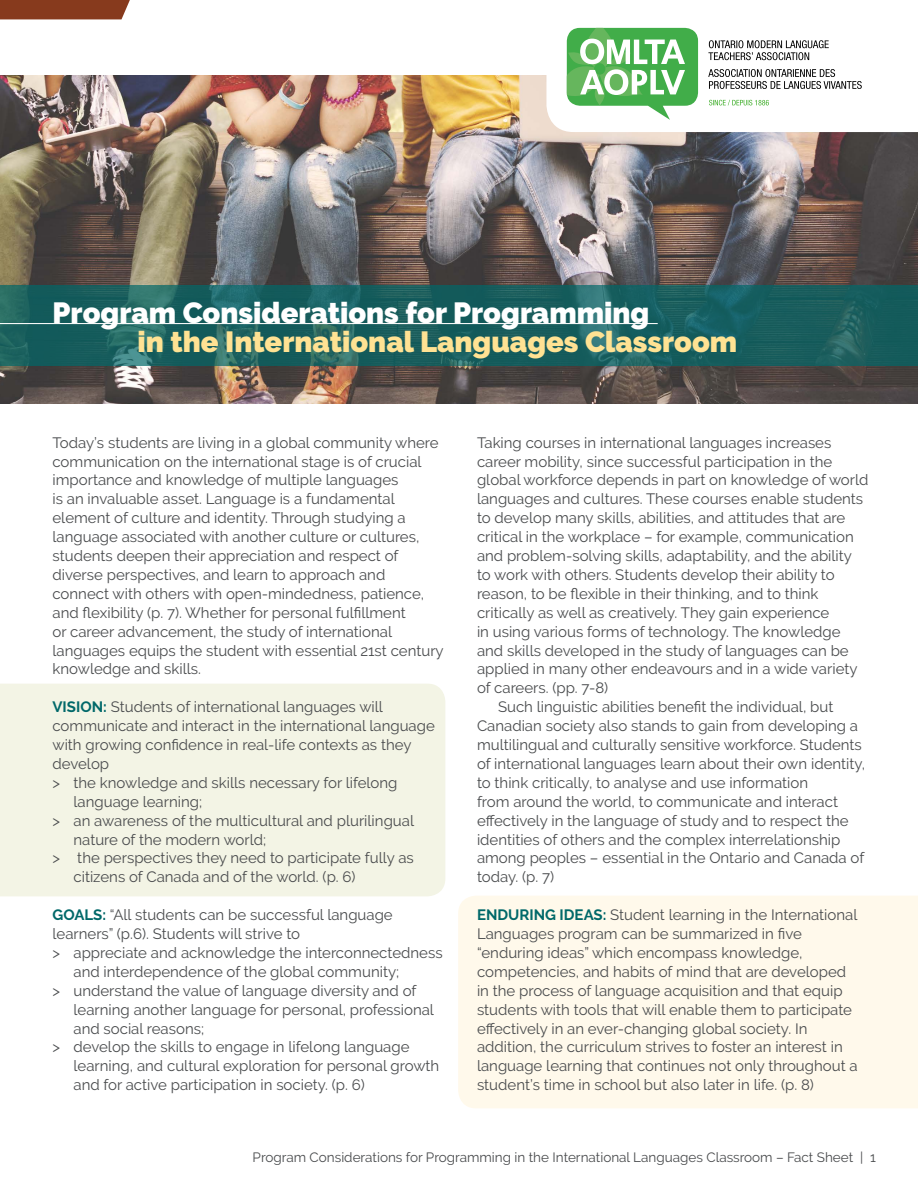
<style>
.page{position:relative;width:918px;height:1188px;background:#fff}
.page>*{position:absolute;margin:0;border:0;box-sizing:border-box;transform-origin:0 0}
.t1{font:900 29.1px "Raleway";color:#ffe293}
.t2{font:900 29.1px "Raleway";color:#fff}
.t3{font:15px/18.9px "Raleway";color:#494b4d}
.t4{font:13.5px "Raleway";color:#494b4d}
.s1{font-weight:700;color:#006869}
</style>
<div class="page">
<div style="left:458px;top:896px;width:460px;height:212px;background:#fff9eb"></div>
<div style="left:0;top:684px;width:445px;height:212px;background:#f3f4e5"></div>
<img style="left:0;top:76px;width:918px;height:328px">
<svg style="left:0;top:285px;width:918px;height:81px;fill:#175d5c"></svg>
<svg style="left:546px;top:27px;width:372px;height:105px"></svg>
<svg style="left:708px;top:40px;width:121px;height:20px"></svg>
<svg style="left:708px;top:69px;width:154px;height:20px"></svg>
<svg style="left:709px;top:100px;width:60px;height:5px"></svg>
<svg style="left:567px;top:28px;width:131px;height:92px"></svg>
<hr style="left:0;top:323px;width:658px;height:1px;background:#fff">
<div style="left:0;top:0;width:130px;height:19px;background:#873a1d"></div>
<h1 class="t2" style="left:52px;top:296px;width:598px">Program Considerations for Programming</h1>
<h1 class="t1" style="left:138px;top:324px;width:601px">in the International Languages Classroom</h1>
<p class="t3" style="left:52px;top:433px;width:393px">Today’s students are living in a global community where communication on the international stage is of crucial importance and knowledge of multiple languages<br>is an invaluable asset. Language is a fundamental element of culture and identity. Through studying a language associated with another culture or cultures, students deepen their appreciation and respect of diverse perspectives, and learn to approach and connect with others with open-mindedness, patience, and flexibility (p. 7). Whether for personal fulfillment<br>or career advancement, the study of international languages equips the student with essential 21st century knowledge and skills.</p>
<p class="t3" style="left:52px;top:697px;width:332px"><span class="s1">VISION:</span> Students of international languages will</p>
<p class="t3" style="left:52px;top:716px;width:384px">communicate and interact in the international language</p>
<p class="t3" style="left:52px;top:735px;width:361px">with growing confidence in real-life contexts as they</p>
<p class="t3" style="left:52px;top:754px;width:58px">develop</p>
<p class="t3" style="left:52px;top:773px;width:346px">&gt; the knowledge and skills necessary for lifelong</p>
<p class="t3" style="left:74px;top:792px;width:130px">language learning;</p>
<p class="t3" style="left:52px;top:811px;width:363px">&gt; an awareness of the multicultural and plurilingual</p>
<p class="t3" style="left:74px;top:830px;width:194px">nature of the modern world;</p>
<p class="t3" style="left:52px;top:849px;width:363px">&gt; the perspectives they need to participate fully as</p>
<p class="t3" style="left:74px;top:868px;width:284px">citizens of Canada and of the world. (p. 6)</p>
<p class="t3" style="left:52px;top:905px;width:342px"><span class="s1">GOALS:</span> “All students can be successful language</p>
<p class="t3" style="left:52px;top:924px;width:249px">learners” (p.6). Students will strive to</p>
<p class="t3" style="left:52px;top:943px;width:392px">&gt; appreciate and acknowledge the interconnectedness</p>
<p class="t3" style="left:74px;top:962px;width:327px">and interdependence of the global community;</p>
<p class="t3" style="left:52px;top:981px;width:365px">&gt; understand the value of language diversity and of</p>
<p class="t3" style="left:74px;top:1000px;width:362px">learning another language for personal, professional</p>
<p class="t3" style="left:74px;top:1019px;width:132px">and social reasons;</p>
<p class="t3" style="left:52px;top:1038px;width:359px">&gt; develop the skills to engage in lifelong language</p>
<p class="t3" style="left:74px;top:1057px;width:367px">learning, and cultural exploration for personal growth</p>
<p class="t3" style="left:74px;top:1075px;width:293px">and for active participation in society. (p. 6)</p>
<p class="t3" style="left:477px;top:433px;width:356px">Taking courses in international languages increases</p>
<p class="t3" style="left:477px;top:452px;width:357px">career mobility, since successful participation in the</p>
<p class="t3" style="left:477px;top:471px;width:393px">global workforce depends in part on knowledge of world</p>
<p class="t3" style="left:477px;top:490px;width:388px">languages and cultures. These courses enable students</p>
<p class="t3" style="left:477px;top:508px;width:370px">to develop many skills, abilities, and attitudes that are</p>
<p class="t3" style="left:477px;top:527px;width:378px">critical in the workplace – for example, communication</p>
<p class="t3" style="left:477px;top:546px;width:377px">and problem-solving skills, adaptability, and the ability</p>
<p class="t3" style="left:477px;top:565px;width:359px">to work with others. Students develop their ability to</p>
<p class="t3" style="left:477px;top:584px;width:343px">reason, to be flexible in their thinking, and to think</p>
<p class="t3" style="left:477px;top:603px;width:354px">critically as well as creatively. They gain experience</p>
<p class="t3" style="left:477px;top:622px;width:365px">in using various forms of technology. The knowledge</p>
<p class="t3" style="left:477px;top:641px;width:373px">and skills developed in the study of languages can be</p>
<p class="t3" style="left:477px;top:660px;width:382px">applied in many other endeavours and in a wide variety</p>
<p class="t3" style="left:477px;top:679px;width:133px">of careers. (pp. 7-8)</p>
<p class="t3" style="left:498px;top:697px;width:337px">Such linguistic abilities benefit the individual, but</p>
<p class="t3" style="left:477px;top:716px;width:383px">Canadian society also stands to gain from developing a</p>
<p class="t3" style="left:477px;top:735px;width:386px">multilingual and culturally sensitive workforce. Students</p>
<p class="t3" style="left:477px;top:754px;width:390px">of international languages learn about their own identity,</p>
<p class="t3" style="left:477px;top:773px;width:333px">to think critically, to analyse and use information</p>
<p class="t3" style="left:477px;top:792px;width:363px">from around the world, to communicate and interact</p>
<p class="t3" style="left:477px;top:811px;width:373px">effectively in the language of study and to respect the</p>
<p class="t3" style="left:477px;top:830px;width:365px">identities of others and the complex interrelationship</p>
<p class="t3" style="left:477px;top:849px;width:389px">among peoples – essential in the Ontario and Canada of</p>
<p class="t3" style="left:477px;top:868px;width:79px">today. (p. 7)</p>
<p class="t3" style="left:477px;top:905px;width:382px"><span class="s1">ENDURING IDEAS:</span> Student learning in the International Languages program can be summarized in five “enduring ideas” which encompass knowledge, competencies, and habits of mind that are developed in the process of language acquisition and that equip students with tools that will enable them to participate effectively in an ever-changing global society. In addition, the curriculum strives to foster an interest in language learning that continues not only throughout a student’s time in school but also later in life. (p. 8)</p>
<p class="t4" style="left:253px;top:1150px;width:625px">Program Considerations for Programming in the International Languages Classroom – Fact Sheet | 1</p>
</div>
